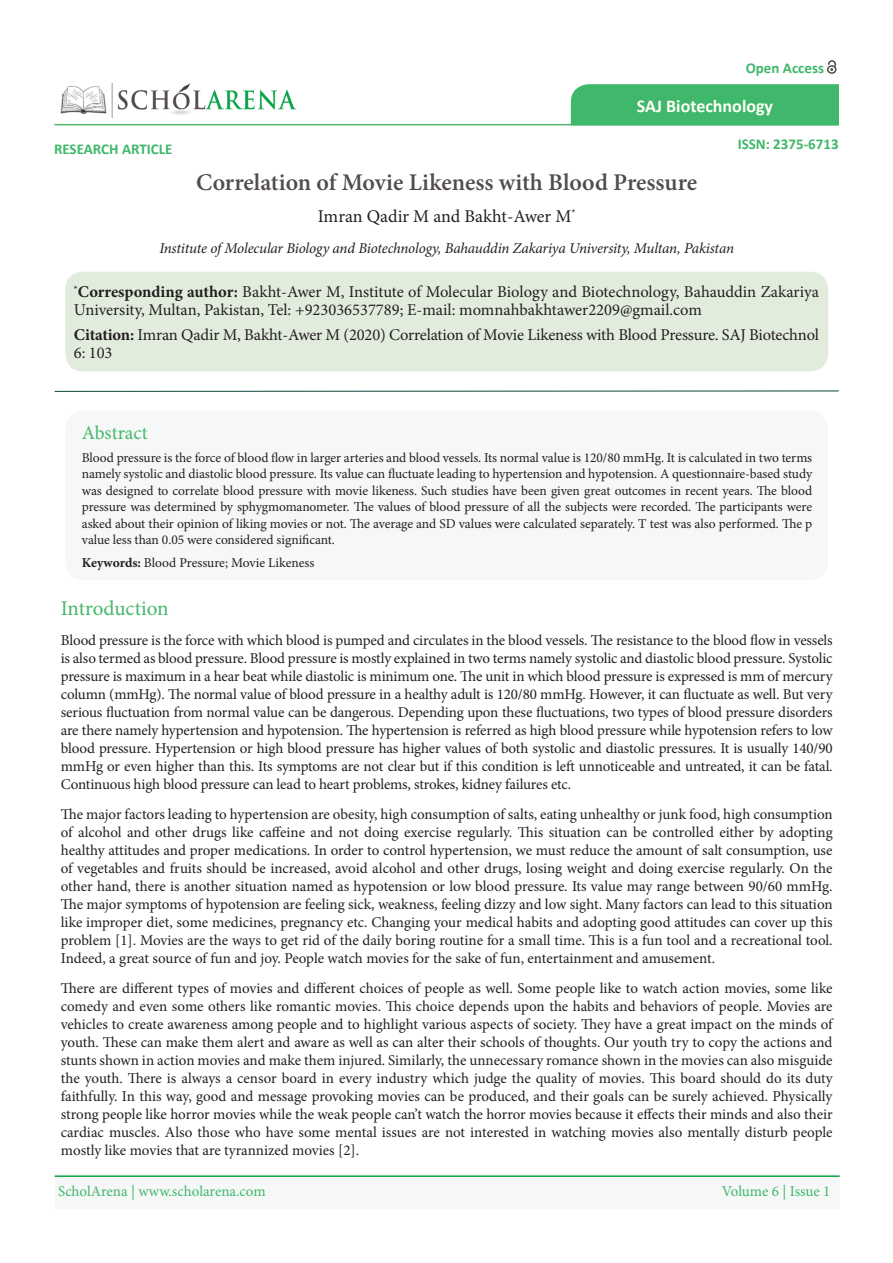
<style>
.page{position:relative;width:893px;height:1263px;background:#fff}
.page>*{position:absolute;margin:0;border:0;box-sizing:border-box;transform-origin:0 0}
.t1{font:600 24px "Minion Pro";color:#524c4c}
.t2{font:21px "Minion Pro";color:#45b86b}
.t3{font:19.5px "Minion Pro";color:#45b86b}
.t4{font:18px "Minion Pro";color:#231f20}
.t5{font:700 18px "Calibri";color:#fffff8}
.t6{font:16.5px/18px "Minion Pro";letter-spacing:-.005em;color:#231f20}
.t7{font:15px/18px "Minion Pro";letter-spacing:-.005em;color:#231f20;text-align:justify}
.t8{font:italic 15px "Minion Pro";letter-spacing:-.015em;color:#231f20}
.t9{font:15px "Minion Pro";letter-spacing:-.005em;color:#40b86b}
.t10{font:700 15px "Calibri";color:#40b86b}
.t11{font:13.5px/16.5px "Minion Pro";letter-spacing:-.005em;color:#231f20;text-align:justify}
.t12{font:10.5px "Minion Pro";color:#231f20}
.t13{font:700 9.6px "Minion Pro";color:#231f20}
.s1{font-weight:700}
</style>
<div class="page">
<hr style="left:55px;top:391px;width:784px;height:1px;background:#0d433d">
<img style="left:60px;top:83px;width:237px;height:34px">
<hr style="left:54px;top:124px;width:785px;height:1px;background:#50b66d">
<div style="left:55px;top:1174px;width:785px;height:35px;background:#f6f7f7"></div>
<hr style="left:55px;top:1175px;width:785px;height:2px;background:#0aa345">
<svg style="left:571px;top:60px;width:268px;height:66px"></svg>
<div style="left:65px;top:272px;width:763px;height:99px;background:#e2ecdd;border-radius:18px"></div>
<div style="left:66px;top:411px;width:762px;height:169px;background:#f6f7f7;border-radius:18px"></div>
<p class="t10" style="left:54px;top:138px;width:120px">RESEARCH ARTICLE</p>
<p class="t10" style="left:746px;top:57px;width:80px">Open Access</p>
<p class="t5" style="left:637px;top:93px;width:138px">SAJ Biotechnology</p>
<p class="t10" style="left:738px;top:133px;width:103px">ISSN: 2375-6713</p>
<p class="t1" style="left:196px;top:166px;width:503px">Correlation of Movie Likeness with Blood Pressure</p>
<p class="t12" style="left:571px;top:206px;width:6px">*</p>
<p class="t4" style="left:318px;top:205px;width:255px">Imran Qadir M and Bakht-Awer M</p>
<p class="t8" style="left:159px;top:237px;width:576px">Institute ofMolecular Biology and Biotechnology, Bahauddin Zakariya University, Multan, Pakistan</p>
<p class="t13" style="left:74px;top:282px;width:5px">*</p>
<p class="t6" style="left:74px;top:283px;width:746px"><span class="s1">Corresponding author:</span> Bakht-Awer M, Institute of Molecular Biology and Biotechnology, Bahauddin Zakariya<br>University, Multan, Pakistan, Tel: +923036537789 -E; mail: momnahbakhtawer2209@gmail.com</p>
<p class="t6" style="left:74px;top:326px;width:746px"><span class="s1">Citation:</span> Imran Qadir M, Bakht-Awer M (2020) Correlation of Movie Likeness with Blood Pressure. SAJ Biotechnol<br>6: 103</p>
<p class="t3" style="left:82px;top:420px;width:68px">Abstract</p>
<p class="t11" style="left:82px;top:449px;width:732px">Blood pressure is the force of blood flow in larger arteries and blood vessels. Its normal value is 120/80 mmHg isIt. calculated in two terms namely systolic and diastolic blood pressure. Its value can fluctuate leading to hypertension and hypotension A. questionnaire-based study was designed to correlate blood pressure with movie likeness. Such studies have been given great outcomes in recent years. The blood pressure was determined by sphygmomanometer. The values of blood pressure of all the subjects were recorded. The participants were asked about their opinion of liking movies or not. The average and SD values were calculated separately T. test was also performed. The p value less than 0.05 were considered significant.</p>
<p class="t11" style="left:82px;top:554px;width:234px"><span class="s1">Keywords:</span> Blood Pressure; Movie Likeness</p>
<p class="t2" style="left:61px;top:594px;width:109px">Introduction</p>
<p class="t7" style="left:61px;top:631px;width:773px">Blood pressure is the force with which blood is pumped and circulates in the blood vessels. The resistance to the blood flow in vessels is also termed as blood pressure. Blood pressure is mostly explained in two terms namely systolic and diastolic blood pressure. Systolic pressure is maximum in a hear beat while diastolic is minimum one. The unit in which blood pressure is expressed is mm of mercury column (mmHg .) The normal value of blood pressure in a healthy adult is 120/80 mmHg. However it, can fluctuate as well. But very serious fluctuation from normal value can be dangerous. Depending upon these fluctuations, two types of blood pressure disorders are there namely hypertension and hypotension. The hypertension is referred as high blood pressure while hypotension refers to low blood pressure. Hypertension or high blood pressure has higher values of both systolic and diastolic pressures isIt. usually 140/90 mmHg or even higher than this. Its symptoms are not clear but if this condition is left unnoticeable and untreated it, can be fatal.<br>Continuous high blood pressure can lead to heart problems, strokes, kidney failures etc.</p>
<p class="t7" style="left:61px;top:805px;width:773px">The major factors leading to hypertension are obesity, high consumption of salts, eating unhealthy or junk food, high consumption of alcohol and other drugs like caffeine and not doing exercise regularly. This situation can be controlled either by adopting healthy attitudes and proper medications In. order to control hypertension, we must reduce the amount of salt consumption, use of vegetables and fruits should be increased, avoid alcohol and other drugs, losing weight and doing exercise regularly. On the other hand, there is another situation named as hypotension or low blood pressure. Its value may range between 90/60 mmHg.<br>The major symptoms of hypotension are feeling sick, weakness, feeling dizzy and low sight. Many factors can lead to this situation like improper diet, some medicines, pregnancy etc. Changing your medical habits and adopting good attitudes can cover up this problem [ .]1 Movies are the ways to get rid of the daily boring routine for a small time. This is a fun tool and a recreational tool.<br>Indeed a, great source of fun and joy. People watch movies for the sake of fun, entertainment and amusement.</p>
<p class="t7" style="left:61px;top:979px;width:773px">There are different types of movies and different choices of people as well. Some people like to watch action movies, some like comedy and even some others like romantic movies. This choice depends upon the habits and behaviors of people. Movies are vehicles to create awareness among people and to highlight various aspects of society. They have a great impact on the minds of youth. These can make them alert and aware as well as can alter their schools of thoughts. Our youth try to copy the actions and stunts shown in action movies and make them injured. Similarly, the unnecessary romance shown in the movies can also misguide the youth. There is always a censor board in every industry which judge the quality of movies. This board should do its duty faithfully. In this way, good and message provoking movies can be produced, and their goals can be surely achieved. Physically strong people like horror movies while the weak people cant’ watch the horror movies because it effects their minds and also their cardiac muscles. Also those who have some mental issues are not interested in watching movies also mentally disturb people mostly like movies that are tyrannized movies . [2]</p>
<p class="t9" style="left:58px;top:1181px;width:209px">ScholArena | www.scholarena.com</p>
<p class="t9" style="left:722px;top:1181px;width:110px">Volume 6 | Issue 1</p>
</div>
